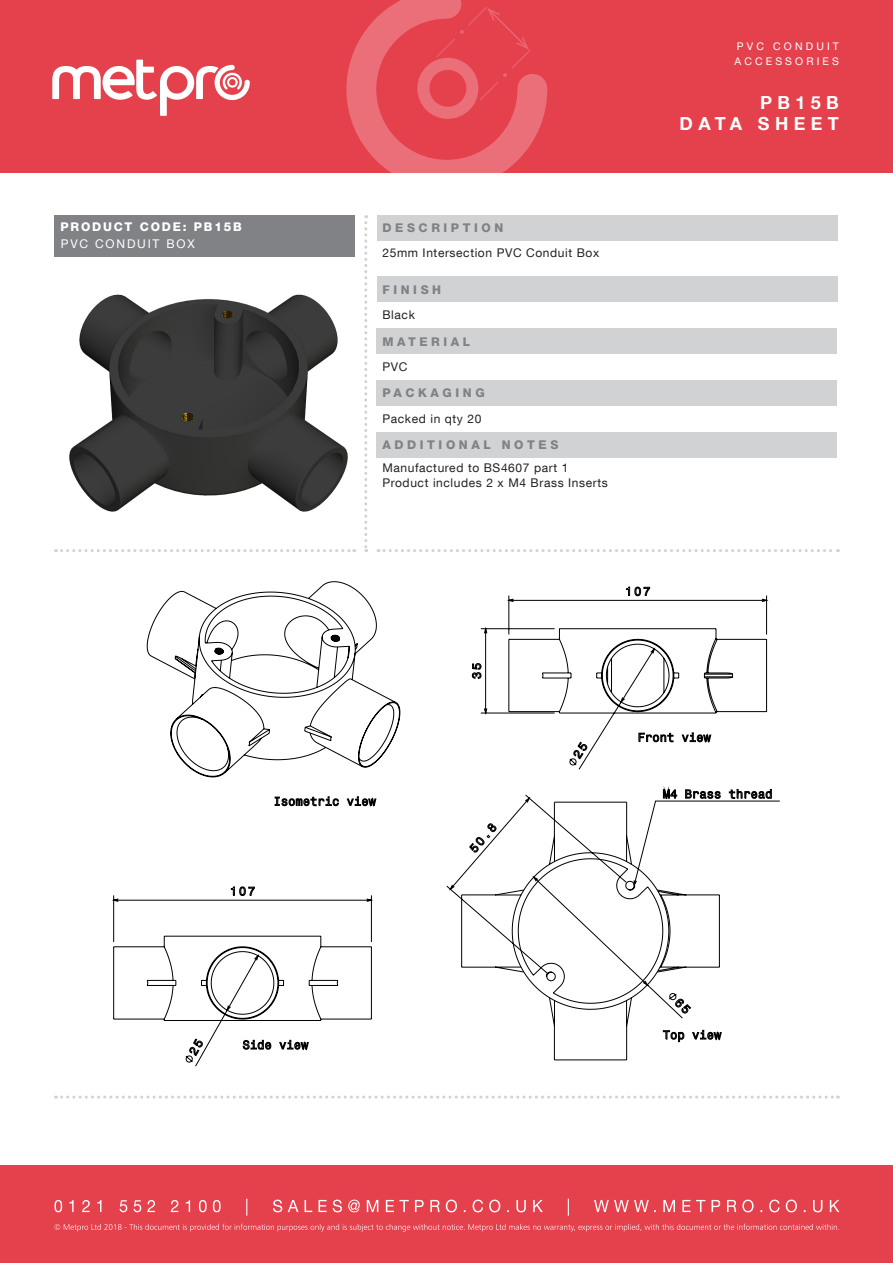
<style>
.page{position:relative;width:893px;height:1263px;background:#fff}
.page>*{position:absolute;margin:0;border:0;box-sizing:border-box;transform-origin:0 0}
.t1{font:700 18px "Helvetica Neue LT Com";letter-spacing:.3em;color:#fff}
.t2{font:12px "Helvetica Neue LT Com";letter-spacing:.05em;color:#231f20}
.t3{font:800 12px "Helvetica Neue LT Com";letter-spacing:.3em;color:#808285}
.t4{font:800 12px "Helvetica Neue LT Com";letter-spacing:.15em;color:#fff}
.t5{font:12px "Helvetica Neue LT Com";letter-spacing:.15em;color:#fff}
.t6{font:10.5px "Helvetica Neue LT Com";letter-spacing:.3em;color:#fff}
</style>
<div class="page">
<div style="left:0;top:1165px;width:893px;height:98px;background:#e4414d"></div>
<svg style="left:54px;top:1224px;width:785px;height:7px"></svg>
<svg style="left:54px;top:1199px;width:785px;height:17px"></svg>
<div style="left:0;top:0;width:893px;height:172px;background:#e4414d"></div>
<svg style="left:52px;top:60px;width:198px;height:56px"></svg>
<svg style="left:364px;top:215px;width:3px;height:337px"></svg>
<svg style="left:56px;top:549px;width:299px;height:3px"></svg>
<svg style="left:378px;top:549px;width:460px;height:3px"></svg>
<svg style="left:56px;top:1095px;width:782px;height:3px"></svg>
<svg style="left:346px;top:0;width:201px;height:173px"></svg>
<div style="left:376px;top:215px;width:461px;height:25px;background:#d1d2d4"></div>
<div style="left:55px;top:215px;width:300px;height:41px;background:#808285"></div>
<div style="left:376px;top:277px;width:461px;height:25px;background:#d1d2d4"></div>
<div style="left:376px;top:329px;width:461px;height:25px;background:#d1d2d4"></div>
<div style="left:376px;top:381px;width:461px;height:25px;background:#d1d2d4"></div>
<div style="left:376px;top:432px;width:461px;height:26px;background:#d1d2d4"></div>
<img style="left:69px;top:294px;width:279px;height:218px">
<svg style="left:113px;top:586px;width:654px;height:481px"></svg>
<p class="t4" style="left:61px;top:220px;width:183px">PRODUCT CODE: PB15B</p>
<p class="t5" style="left:61px;top:236px;width:135px">PVC CONDUIT BOX</p>
<p class="t3" style="left:382px;top:221px;width:122px">DESCRIPTION</p>
<p class="t2" style="left:382px;top:245px;width:218px">25mm Intersection PVC Conduit Box</p>
<p class="t3" style="left:382px;top:282px;width:60px">FINISH</p>
<p class="t2" style="left:382px;top:307px;width:34px">Black</p>
<p class="t3" style="left:382px;top:334px;width:89px">MATERIAL</p>
<p class="t2" style="left:382px;top:359px;width:26px">PVC</p>
<p class="t3" style="left:382px;top:386px;width:104px">PACKAGING</p>
<p class="t2" style="left:382px;top:411px;width:101px">Packed in qty 20</p>
<p class="t3" style="left:382px;top:438px;width:178px">ADDITIONAL NOTES</p>
<p class="t2" style="left:382px;top:460px;width:187px">Manufactured to BS4607 part 1</p>
<p class="t2" style="left:382px;top:475px;width:227px">Product includes 2 x M4 Brass Inserts</p>
<p class="t6" style="left:737px;top:40px;width:104px">PVC CONDUIT</p>
<p class="t6" style="left:734px;top:55px;width:106px">ACCESSORIES</p>
<p class="t1" style="left:760px;top:91px;width:80px">PB15B</p>
<p class="t1" style="left:680px;top:112px;width:161px">DATA SHEET</p>
</div>
